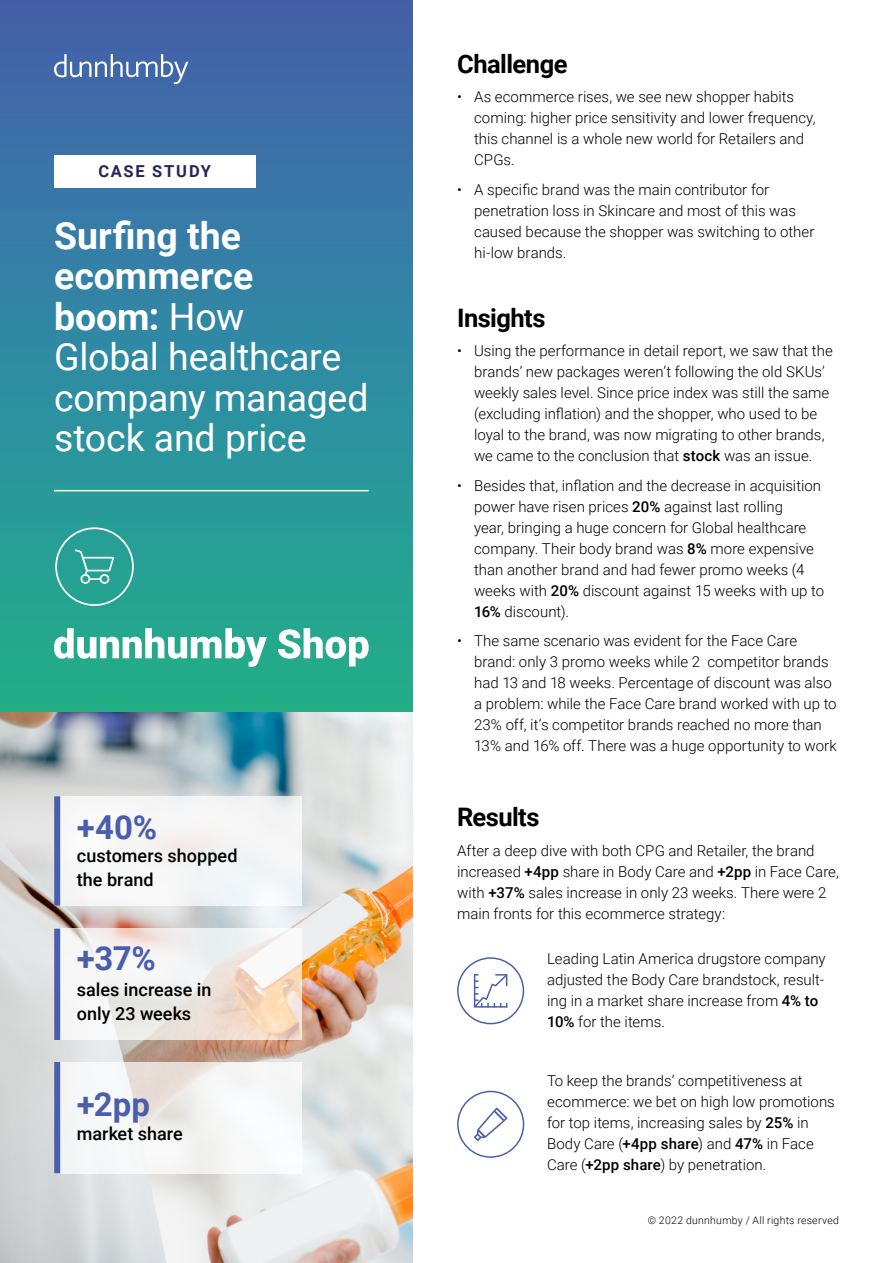
<style>
.page{position:relative;width:893px;height:1263px;background:#fff}
.page>*{position:absolute;margin:0;border:0;box-sizing:border-box;transform-origin:0 0}
.t1{font:37.5px/40.5px "Roboto";letter-spacing:-.005em;color:#fff}
.t2{font:700 33px "Roboto";color:#4a5eab}
.t3{font:700 25.5px "Roboto";letter-spacing:-.02em;color:#000}
.t4{font:500 18px/24px "Roboto";color:#000}
.t5{font:700 16.5px "Roboto";letter-spacing:.11em;color:#26245c}
.t6{font:300 15px/21px "Roboto";color:#000}
.t7{font:300 10.5px "Roboto";letter-spacing:.025em;color:#000}
.s1{font-weight:700}
.s2{font-weight:500}
</style>
<div class="page">
<div style="left:0;top:0;width:413px;height:712px;background:linear-gradient(to bottom,#4261b0,#1fb18d)"></div>
<img style="left:0;top:712px;width:413px;height:551px">
<div style="left:54px;top:796px;width:247px;height:110px;background:#f5f5f6"></div>
<svg style="left:60px;top:929px;width:241px;height:111px"></svg>
<svg style="left:60px;top:1062px;width:241px;height:111px;fill:#f6f6f7"></svg>
<svg style="left:457px;top:957px;width:67px;height:67px"></svg>
<svg style="left:54px;top:54px;width:134px;height:30px;background:#6584b8"></svg>
<div style="left:54px;top:155px;width:202px;height:33px;background:#fff"></div>
<hr style="left:54px;top:490px;width:315px;height:1px;background:#fff">
<svg style="left:457px;top:1091px;width:67px;height:67px"></svg>
<div style="left:54px;top:796px;width:6px;height:110px;background:#4a5eab"></div>
<div style="left:54px;top:929px;width:6px;height:111px;background:#4a5eab"></div>
<div style="left:54px;top:1062px;width:6px;height:111px;background:#4a5eab"></div>
<svg style="left:55px;top:527px;width:79px;height:79px;background:#3daa9f"></svg>
<svg style="left:54px;top:628px;width:213px;height:39px"></svg>
<svg style="left:278px;top:628px;width:91px;height:38px"></svg>
<p class="t5" style="left:98px;top:160px;width:114px">CASE STUDY</p>
<h1 class="t1" style="left:54px;top:214px;width:316px"><span class="s1">Surfing the ecommerce<br>boom:</span> How<br>Global healthcare company managed stock and price</h1>
<h2 class="t2" style="left:77px;top:804px;width:82px">+40%</h2>
<p class="t4" style="left:77px;top:843px;width:162px">customers shopped the brand</p>
<h2 class="t2" style="left:77px;top:935px;width:81px">+37%</h2>
<p class="t4" style="left:77px;top:976px;width:136px">sales increase in only 23 weeks</p>
<h2 class="t2" style="left:77px;top:1081px;width:75px">+2pp</h2>
<p class="t4" style="left:77px;top:1120px;width:107px">market share</p>
<h3 class="t3" style="left:457px;top:46px;width:112px">Challenge</h3>
<p class="t6" style="left:474px;top:86px;width:343px;text-indent:-17px">• As ecommerce rises, we see new shopper habits coming: higher price sensitivity and lower frequency, this channel is a whole new world for Retailers and CPGs.</p>
<p class="t6" style="left:474px;top:178px;width:342px;text-indent:-17px">• A specific brand was the main contributor for penetration loss in Skincare and most of this was caused because the shopper was switching to other hi-low brands.</p>
<h3 class="t3" style="left:457px;top:300px;width:90px">Insights</h3>
<p class="t6" style="left:474px;top:340px;width:360px;text-indent:-17px">• Using the performance in detail report, we saw that the brands’ new packages weren’t following the old SKUs’ weekly sales level. Since price index was still the same (excluding inflation) and the shopper, who used to be loyal to the brand, was now migrating to other brands, we came to the conclusion that <span class="s2">stock</span> was an issue.</p>
<p class="t6" style="left:474px;top:474px;width:351px;text-indent:-17px">• Besides that, inflation and the decrease in acquisition power have risen prices <span class="s2">20%</span> against last rolling<br>year, bringing a huge concern for Global healthcare company. Their body brand was <span class="s2">8%</span> more expensive than another brand and had fewer promo weeks (4 weeks with <span class="s2">20%</span> discount against 15 weeks with up to <span class="s2">16%</span> discount).</p>
<p class="t6" style="left:474px;top:630px;width:364px;text-indent:-17px">• The same scenario was evident for the Face Care brand: only 3 promo weeks while 2 competitor brands had 13 and 18 weeks. Percentage of discount was also a problem: while the Face Care brand worked with up to 23% off, it’s competitor brands reached no more than 13% and 16% off. There was a huge opportunity to work</p>
<h3 class="t3" style="left:457px;top:799px;width:84px">Results</h3>
<p class="t6" style="left:457px;top:839px;width:383px">After a deep dive with both CPG and Retailer, the brand increased <span class="s2">+4pp</span> share in Body Care and <span class="s2">+2pp</span> in Face Care, with <span class="s2">+37%</span> sales increase in only 23 weeks. There were 2 main fronts for this ecommerce strategy:</p>
<p class="t6" style="left:547px;top:948px;width:280px">Leading Latin America drugstore company adjusted the Body Care brandstock, result&shy;ing in a market share increase from <span class="s2">4% to 10%</span> for the items.</p>
<p class="t6" style="left:547px;top:1070px;width:289px">To keep the brands’ competitiveness at ecommerce: we bet on high low promotions for top items, increasing sales by <span class="s2">25%</span> in Body Care (<span class="s2">+4pp share</span>) and <span class="s2">47%</span> in Face Care (<span class="s2">+2pp share</span>) by penetration.</p>
<p class="t7" style="left:648px;top:1213px;width:193px">© 2022 dunnhumby / All rights reserved</p>
</div>
